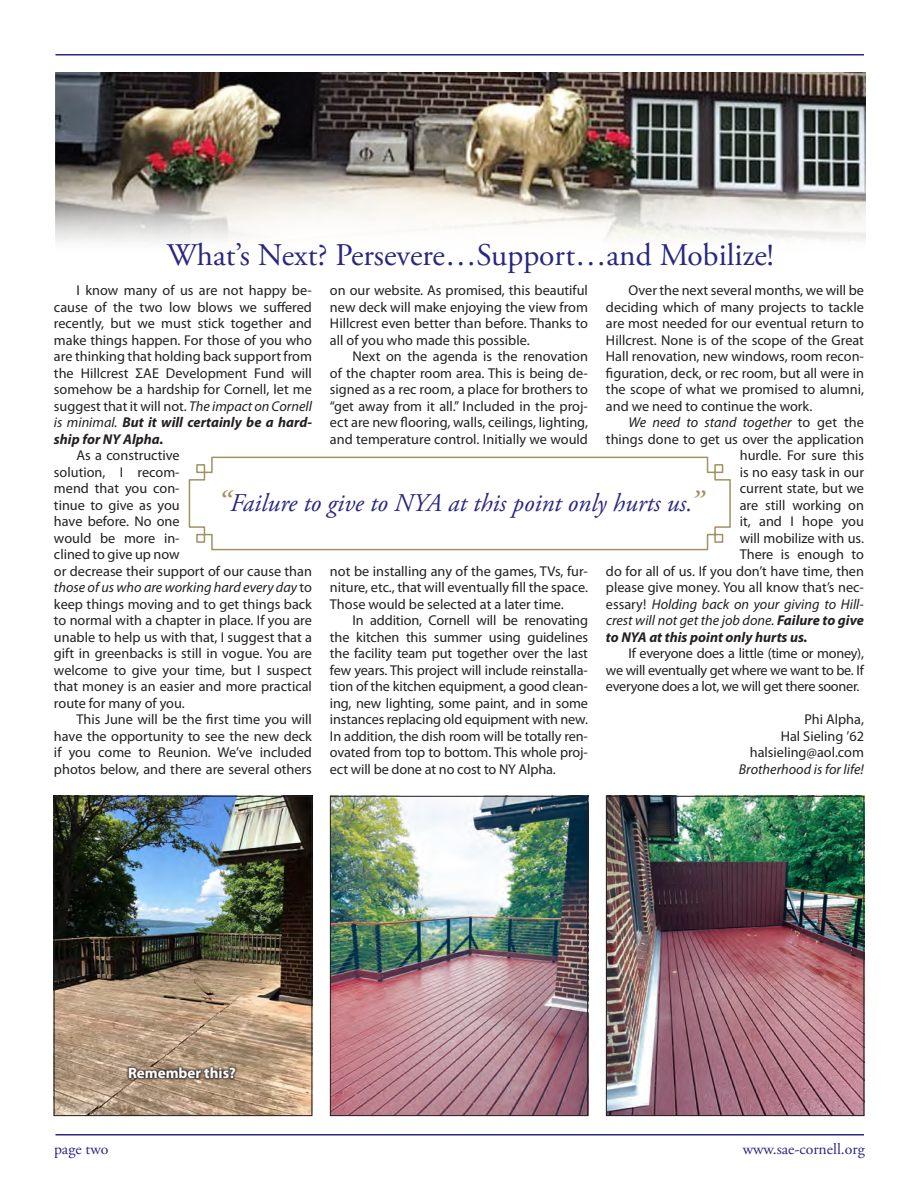
<style>
.page{position:relative;width:918px;height:1188px;background:#fff}
.page>*{position:absolute;margin:0;border:0;box-sizing:border-box;transform-origin:0 0}
.HEADLINE{font:31.5px "Adobe Garamond Pro";color:#292780}
.Pull_Quotes{font:italic 25.5px "Adobe Garamond Pro";color:#292780}
.t1{font:15.75px "Adobe Garamond Pro";color:#292780}
.t2{font:700 15px "Myriad Pro";color:#fff}
.BODY_COPY{font:14.25px/16.5px "Myriad Pro";color:#231f20;text-align:justify}
.BODY_COPY-2{font:italic 14.25px "Myriad Pro";color:#231f20}
.Byline{font:14.25px "Myriad Pro";color:#231f20}
.BODY_COPY-3{font:italic 700 14.25px "Myriad Pro";color:#231f20}
.Byline-2{font:italic 14.25px "Myriad Pro";color:#231f20}
.s1{font-style:italic}
.s2{font-weight:700;font-style:italic}
.s3{font-style:normal}
.s4{font-weight:700}
.s5{font-size:34.5px;color:#a29161}
</style>
<div class="page">
<hr style="left:56px;top:54px;width:808px;height:2px;background:#292780">
<hr style="left:56px;top:1134px;width:808px;height:2px;background:#292780">
<img style="left:56px;top:72px;width:810px;height:170px">
<img style="left:332px;top:798px;width:254px;height:316px">
<div style="left:330px;top:796px;width:258px;height:320px;border:1px solid #231f20"></div>
<img style="left:608px;top:798px;width:254px;height:316px">
<div style="left:606px;top:796px;width:258px;height:320px;border:1px solid #231f20"></div>
<svg style="left:188px;top:456px;width:543px;height:95px"></svg>
<img style="left:56px;top:798px;width:254px;height:316px">
<div style="left:54px;top:796px;width:258px;height:320px;border:1px solid #231f20"></div>
<div style="left:126px;top:1065px;width:112px;height:16px;background:#231f20;opacity:.78"></div>
<p class="HEADLINE" style="left:167px;top:236px;width:609px">What’s Next? Persevere…Support…and Mobilize!</p>
<p class="BODY_COPY" style="left:54px;top:282px;width:260px;text-indent:23px">I know many of us are not happy be&shy;cause of the two low blows we suffered recently, but we must stick together and make things happen. For those of you who are thinking that holding back support from the Hillcrest ΣΑΕ Development Fund will somehow be a hardship for Cornell, let me suggest that it will not. <span class="s1">The impact on Cornell is minimal.</span> <span class="s2">But it will certainly be a hard&shy;ship for NY Alpha.</span></p>
<p class="BODY_COPY" style="left:54px;top:447px;width:260px;text-align:left;text-indent:23px">As a constructive<br>solution, I recom-<br>mend that you con-<br>tinue to give as you<br>have before. No one<br>would be more in-<br>clined to give up now<br>or decrease their support of our cause than <span class="s1">those of us who are working hard every day</span> to keep things moving and to get things back to normal with a chapter in place. If you are unable to help us with that, I suggest that a gift in greenbacks is still in vogue. You are welcome to give your time, but I suspect that money is an easier and more practical route for many of you.</p>
<p class="BODY_COPY" style="left:54px;top:711px;width:260px;text-indent:23px">This June will be the first time you will have the opportunity to see the new deck if you come to Reunion. We’ve included photos below, and there are several others</p>
<p class="BODY_COPY" style="left:330px;top:282px;width:259px">on our website. As promised, this beautiful new deck will make enjoying the view from Hillcrest even better than before. Thanks to all of you who made this possible.</p>
<p class="BODY_COPY" style="left:330px;top:348px;width:260px;text-indent:23px">Next on the agenda is the renovation of the chapter room area. This is being de&shy;signed as a rec room, a place for brothers to “get away from it all.” Included in the proj&shy;ect are new flooring, walls, ceilings, lighting, and temperature control. Initially we would</p>
<p class="BODY_COPY" style="left:606px;top:282px;width:260px;text-indent:23px">Over the next several months, we will be deciding which of many projects to tackle are most needed for our eventual return to Hillcrest. None is of the scope of the Great Hall renovation, new windows, room recon&shy;figuration, deck, or rec room, but all were in the scope of what we promised to alumni, and we need to continue the work.</p>
<p class="BODY_COPY-2" style="left:628px;top:414px;width:237px">We need to stand together <span class="s3">to get the</span></p>
<p class="BODY_COPY" style="left:606px;top:431px;width:260px">things done to get us over the application</p>
<p class="BODY_COPY" style="left:740px;top:447px;width:126px">hurdle. For sure this</p>
<p class="BODY_COPY" style="left:740px;top:464px;width:126px">is no easy task in our</p>
<p class="BODY_COPY" style="left:740px;top:480px;width:126px">current state, but we</p>
<p class="BODY_COPY" style="left:740px;top:497px;width:126px">are still working on</p>
<p class="BODY_COPY" style="left:740px;top:513px;width:126px">it, and I hope you</p>
<p class="BODY_COPY" style="left:740px;top:530px;width:126px">will mobilize with us.</p>
<p class="BODY_COPY" style="left:740px;top:546px;width:126px">There is enough to</p>
<p class="BODY_COPY" style="left:606px;top:563px;width:260px">do for all of us. If you don’t have time, then</p>
<p class="BODY_COPY" style="left:606px;top:579px;width:259px">please give money. You all know that’s nec-</p>
<p class="BODY_COPY-2" style="left:606px;top:595px;width:260px"><span class="s3">essary!</span> Holding back on your giving to Hill-</p>
<p class="BODY_COPY-2" style="left:606px;top:612px;width:259px">crest will not get the job done. <span class="s4">Failure to give</span></p>
<p class="BODY_COPY-3" style="left:606px;top:628px;width:203px">to NYA at this point only hurts us.</p>
<p class="BODY_COPY" style="left:606px;top:645px;width:260px;text-indent:23px">If everyone does a little (time or money), we will eventually get where we want to be. If everyone does a lot, we will get there sooner.</p>
<p class="Byline" style="left:804px;top:711px;width:61px">Phi Alpha,</p>
<p class="Byline" style="left:781px;top:727px;width:85px">Hal Sieling ’62</p>
<p class="Byline" style="left:750px;top:744px;width:116px">halsieling@aol.com</p>
<p class="Byline-2" style="left:739px;top:760px;width:127px">Brotherhood is for life!</p>
<p class="Pull_Quotes" style="left:217px;top:487px;width:486px"><span class="s5">“</span>Failure to give to NYA at this point only hurts us.<span class="s5">”</span></p>
<p class="BODY_COPY" style="left:330px;top:563px;width:260px">not be installing any of the games, TVs, fur&shy;niture, etc., that will eventually fill the space.<br>Those would be selected at a later time.</p>
<p class="BODY_COPY" style="left:330px;top:612px;width:260px;text-indent:23px">In addition, Cornell will be renovating the kitchen this summer using guidelines the facility team put together over the last few years. This project will include reinstalla&shy;tion of the kitchen equipment, a good clean&shy;ing, new lighting, some paint, and in some instances replacing old equipment with new.<br>In addition, the dish room will be totally ren&shy;ovated from top to bottom. This whole proj&shy;ect will be done at no cost to NY Alpha.</p>
<p class="t2" style="left:128px;top:1063px;width:109px">Remember this?</p>
<p class="t1" style="left:54px;top:1139px;width:56px">page two</p>
<p class="t1" style="left:743px;top:1140px;width:123px">www.sae-cornell.org</p>
</div>
